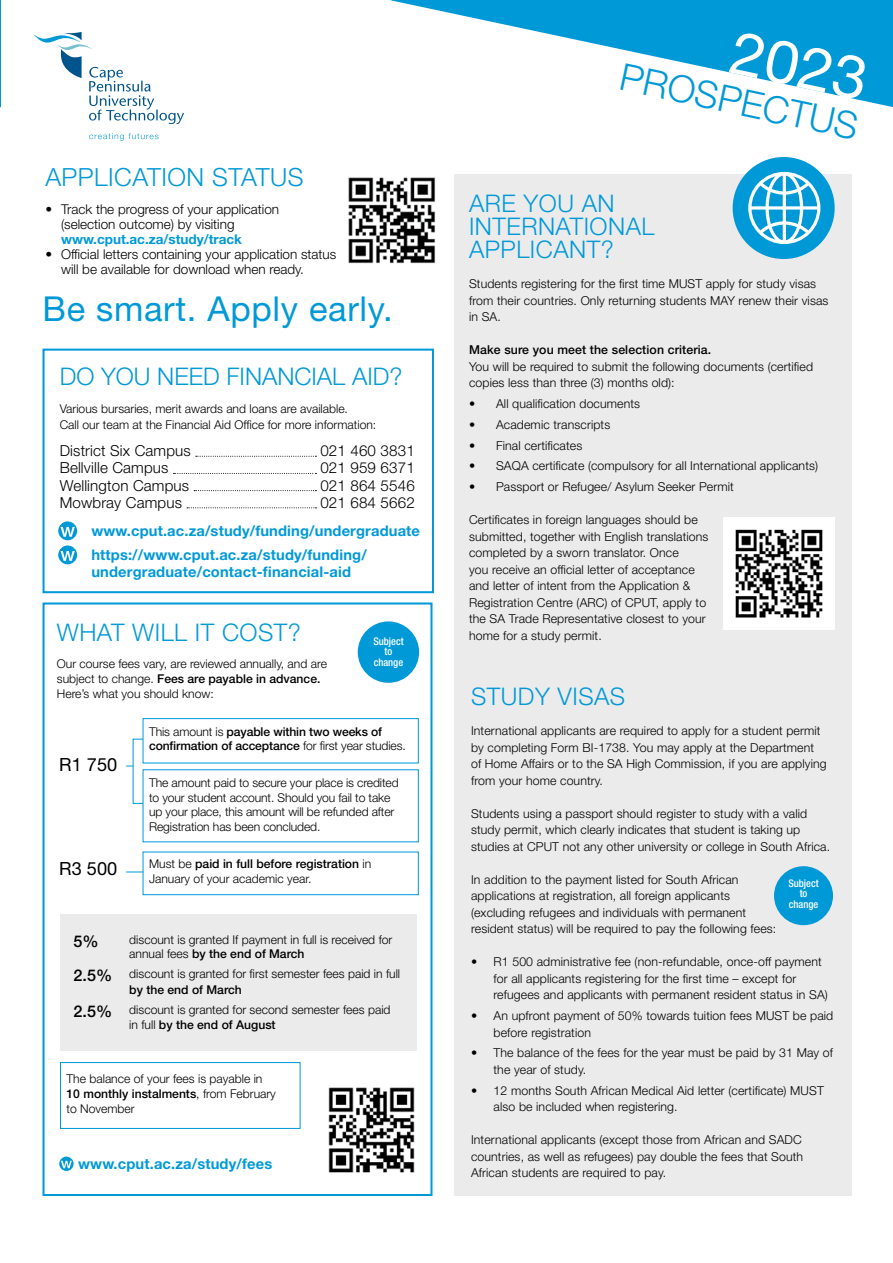
<style>
.page{position:relative;width:893px;height:1263px;background:#fff}
.page>*{position:absolute;margin:0;border:0;box-sizing:border-box;transform-origin:0 0}
.t1{font:59.85px "Helvetica Neue LT Std";color:#fff;scale:1.04 1}
.t2{font:300 37.5px "Helvetica Neue LT Std";color:#0099d8}
.t3{font:34.35px "Helvetica Neue LT Std";letter-spacing:.02em;color:#0099d8}
.t4{font:300 25.05px "Helvetica Neue LT Std";letter-spacing:.02em;color:#0099d8}
.t5{font:300 24.3px/23.2px "Helvetica Neue LT Std";letter-spacing:.02em;color:#0099d8}
.t6{font:300 24.3px "Helvetica Neue LT Std";color:#0099d8}
.t7{font:18.15px "Helvetica Neue LT Std";color:#000}
.t8{font:500 16.2px "Helvetica Neue LT Std";color:#000}
.t9{font:300 15.15px "Helvetica Neue LT Std";letter-spacing:.01em;color:#000}
.t10{font:700 14.7px/24.2px "Helvetica Neue LT Std";letter-spacing:.01em;color:#0099d8}
.t11{font:300 13.5px/15px "Helvetica Neue LT Std";color:#000}
.t12{font:700 13.5px "Helvetica Neue LT Std";color:#0099d8}
.t13{font:300 12.3px/16.5px "Helvetica Neue LT Std";letter-spacing:.01em;color:#000}
.t14{font:500 12.3px "Helvetica Neue LT Std";letter-spacing:.01em;color:#000}
.t15{font:300 12.15px/15.1px "Helvetica Neue LT Std";color:#000}
.t16{font:500 12.15px/14.1px "Helvetica Neue LT Std";letter-spacing:-.01em;color:#000}
.t17{font:500 condensed 10.5px/10.5px "Helvetica Neue LT Std";color:#fff;text-align:center}
.s1{font-weight:500}
.s2{font-weight:300}
.s3{font-weight:500;font-size:16.2px}
</style>
<div class="page">
<div style="left:43px;top:602px;width:389px;height:594px;border:2px solid #0099d8"></div>
<div style="left:454px;top:174px;width:398px;height:1022px;background:#ebebec"></div>
<img style="left:348px;top:177px;width:88px;height:86px">
<div style="left:358px;top:621px;width:61px;height:62px;background:#0099d8;border-radius:50%"></div>
<div style="left:774px;top:866px;width:59px;height:59px;background:#0099d8;border-radius:50%"></div>
<div style="left:143px;top:718px;width:276px;height:45px;border:1px solid #0099d8"></div>
<div style="left:143px;top:851px;width:276px;height:44px;border:1px solid #0099d8"></div>
<svg style="left:126px;top:871px;width:17px;height:1px"></svg>
<div style="left:60px;top:914px;width:357px;height:136px;background:#ebebec"></div>
<svg style="left:196px;top:456px;width:120px;height:1px"></svg>
<svg style="left:174px;top:473px;width:142px;height:1px"></svg>
<svg style="left:194px;top:490px;width:122px;height:1px"></svg>
<svg style="left:187px;top:507px;width:129px;height:1px"></svg>
<div style="left:43px;top:349px;width:391px;height:244px;border:2px solid #0099d8"></div>
<img style="left:723px;top:517px;width:112px;height:112px">
<div style="left:733px;top:157px;width:102px;height:102px;background:#0099d8;border-radius:50%"></div>
<svg style="left:748px;top:172px;width:72px;height:72px"></svg>
<div style="left:60px;top:1062px;width:241px;height:67px;border:1px solid #0099d8"></div>
<svg style="left:59px;top:1156px;width:15px;height:15px"></svg>
<img style="left:328px;top:1087px;width:87px;height:86px">
<hr style="left:0;top:0;width:1px;height:107px;background:#0099d8">
<svg style="left:391px;top:0;width:502px;height:107px"></svg>
<svg style="left:33px;top:32px;width:151px;height:92px"></svg>
<svg style="left:89px;top:133px;width:70px;height:8px"></svg>
<svg style="left:58px;top:521px;width:19px;height:43px"></svg>
<h3 class="t4" style="left:45px;top:162px;width:260px">APPLICATION STATUS</h3>
<p class="t11" style="left:61px;top:201px;width:220px;text-indent:-16px">• Track the progress of your application (selection outcome) by visiting</p>
<p class="t12" style="left:61px;top:231px;width:183px">www.cput.ac.za/study/track</p>
<p class="t11" style="left:61px;top:246px;width:277px;text-indent:-16px">• Official letters containing your application status will be available for download when ready.</p>
<h3 class="t3" style="left:43px;top:288px;width:352px">Be smart. Apply early.</h3>
<h3 class="t6" style="left:60px;top:361px;width:344px">DO YOU NEED FINANCIAL AID?</h3>
<p class="t15" style="left:60px;top:401px;width:318px">Various bursaries, merit awards and loans are available.<br>Call our team at the Financial Aid Office for more information:</p>
<p class="t9" style="left:60px;top:442px;width:133px">District Six Campus</p>
<p class="t9" style="left:320px;top:442px;width:96px">021 460 3831</p>
<p class="t9" style="left:60px;top:459px;width:110px">Bellville Campus</p>
<p class="t9" style="left:320px;top:459px;width:96px">021 959 6371</p>
<p class="t9" style="left:60px;top:476px;width:131px">Wellington Campus</p>
<p class="t9" style="left:320px;top:476px;width:96px">021 864 5546</p>
<p class="t9" style="left:60px;top:493px;width:124px">Mowbray Campus</p>
<p class="t9" style="left:320px;top:493px;width:96px">021 684 5662</p>
<p class="t10" style="left:91px;top:519px;width:330px">www.cput.ac.za/study/funding/undergraduate https://www.cput.ac.za/study/funding/</p>
<p class="t10" style="left:91px;top:559px;width:261px">undergraduate/contact-financial-aid</p>
<h3 class="t5" style="left:57px;top:620px;width:246px">WHAT WILL IT COST?</h3>
<p class="t15" style="left:57px;top:655px;width:272px">Our course fees vary, are reviewed annually, and are subject to change. <span class="s1">Fees are payable in advance.<br></span>Here’s what you should know:</p>
<p class="t17" style="left:373px;top:635px;width:32px">Subject to change</p>
<h3 class="t7" style="left:59px;top:754px;width:60px">R1 750</h3>
<p class="t16" style="left:149px;top:724px;width:258px"><span class="s2">This amount is</span> payable within two weeks of confirmation of acceptance <span class="s2">for first year studies.</span></p>
<p class="t15" style="left:149px;top:776px;width:251px;line-height:14.5px">The amount paid to secure your place is credited to your student account. Should you fail to take up your place, this amount will be refunded after Registration has been concluded.</p>
<h3 class="t7" style="left:59px;top:858px;width:60px">R3 500</h3>
<p class="t15" style="left:149px;top:856px;width:224px">Must be <span class="s1">paid in full before registration</span> in<br>January of your academic year.</p>
<h3 class="t8" style="left:74px;top:931px;width:27px">5%</h3>
<p class="t15" style="left:129px;top:932px;width:265px;line-height:14.1px">discount is granted If payment in full is received for annual fees <span class="s1">by the end of March</span></p>
<p class="t15" style="left:129px;top:966px;width:272px;text-indent:-56px"><span class="s3">2.5%</span> discount is granted for first semester fees paid in full <span class="s1">by the end of March</span></p>
<p class="t15" style="left:129px;top:1001px;width:263px;text-indent:-56px"><span class="s3">2.5%</span> discount is granted for second semester fees paid in full <span class="s1">by the end of August</span></p>
<p class="t15" style="left:67px;top:1071px;width:211px">The balance of your fees is payable in<br><span class="s1">10 monthly instalments</span>, from February to November</p>
<p class="t10" style="left:78px;top:1151px;width:196px">www.cput.ac.za/study/fees</p>
<h1 class="t1" style="left:739px;top:16px;width:134px;rotate:12deg">2023</h1>
<h2 class="t2" style="left:625px;top:54px;width:244px;rotate:12deg">PROSPECTUS</h2>
<h3 class="t5" style="left:469px;top:191px;width:187px">ARE YOU AN<br>INTERNATIONAL<br>APPLICANT?</h3>
<p class="t13" style="left:469px;top:275px;width:361px">Students registering for the first time MUST apply for study visas from their countries. Only returning students MAY renew their visas in SA.</p>
<p class="t14" style="left:469px;top:343px;width:244px">Make sure you meet the selection criteria.</p>
<p class="t13" style="left:469px;top:358px;width:346px">You will be required to submit the following documents (certified copies less than three (3) months old):</p>
<p class="t13" style="left:469px;top:395px;width:173px">• All qualification documents</p>
<p class="t13" style="left:469px;top:416px;width:143px">• Academic transcripts</p>
<p class="t13" style="left:469px;top:437px;width:115px">• Final certificates</p>
<p class="t13" style="left:469px;top:457px;width:351px">• SAQA certificate (compulsory for all International applicants)</p>
<p class="t13" style="left:469px;top:478px;width:266px">• Passport or Refugee/ Asylum Seeker Permit</p>
<p class="t13" style="left:469px;top:511px;width:241px">Certificates in foreign languages should be submitted, together with English translations completed by a sworn translator. Once<br>you receive an official letter of acceptance and letter of intent from the Application &amp; Registration Centre (ARC) of CPUT, apply to the SA Trade Representative closest to your home for a study permit.</p>
<h3 class="t5" style="left:471px;top:684px;width:156px">STUDY VISAS</h3>
<p class="t13" style="left:471px;top:722px;width:357px">International applicants are required to apply for a student permit by completing Form BI-1738. You may apply at the Department of Home Affairs or to the SA High Commission, if you are applying from your home country.</p>
<p class="t13" style="left:471px;top:805px;width:361px">Students using a passport should register to study with a valid study permit, which clearly indicates that student is taking up studies at CPUT not any other university or college in South Africa.</p>
<p class="t13" style="left:471px;top:871px;width:307px">In addition to the payment listed for South African applications at registration, all foreign applicants (excluding refugees and individuals with permanent resident status) will be required to pay the following fees:</p>
<p class="t13" style="left:494px;top:953px;width:336px;text-indent:-22px">• R1 500 administrative fee (non-refundable, once-off payment for all applicants registering for the first time – except for refugees and applicants with permanent resident status in SA)</p>
<p class="t13" style="left:494px;top:1007px;width:341px;text-indent:-22px">• An upfront payment of 50% towards tuition fees MUST be paid before registration</p>
<p class="t13" style="left:494px;top:1044px;width:341px;text-indent:-22px">• The balance of the fees for the year must be paid by 31 May of the year of study.</p>
<p class="t13" style="left:494px;top:1082px;width:332px;text-indent:-22px">• 12 months South African Medical Aid letter (certificate) MUST also be included when registering.</p>
<p class="t13" style="left:471px;top:1131px;width:334px;text-align:justify">International applicants (except those from African and SADC countries, as well as refugees) pay double the fees that South African students are required to pay.</p>
<p class="t17" style="left:788px;top:877px;width:32px">Subject to change</p>
</div>
